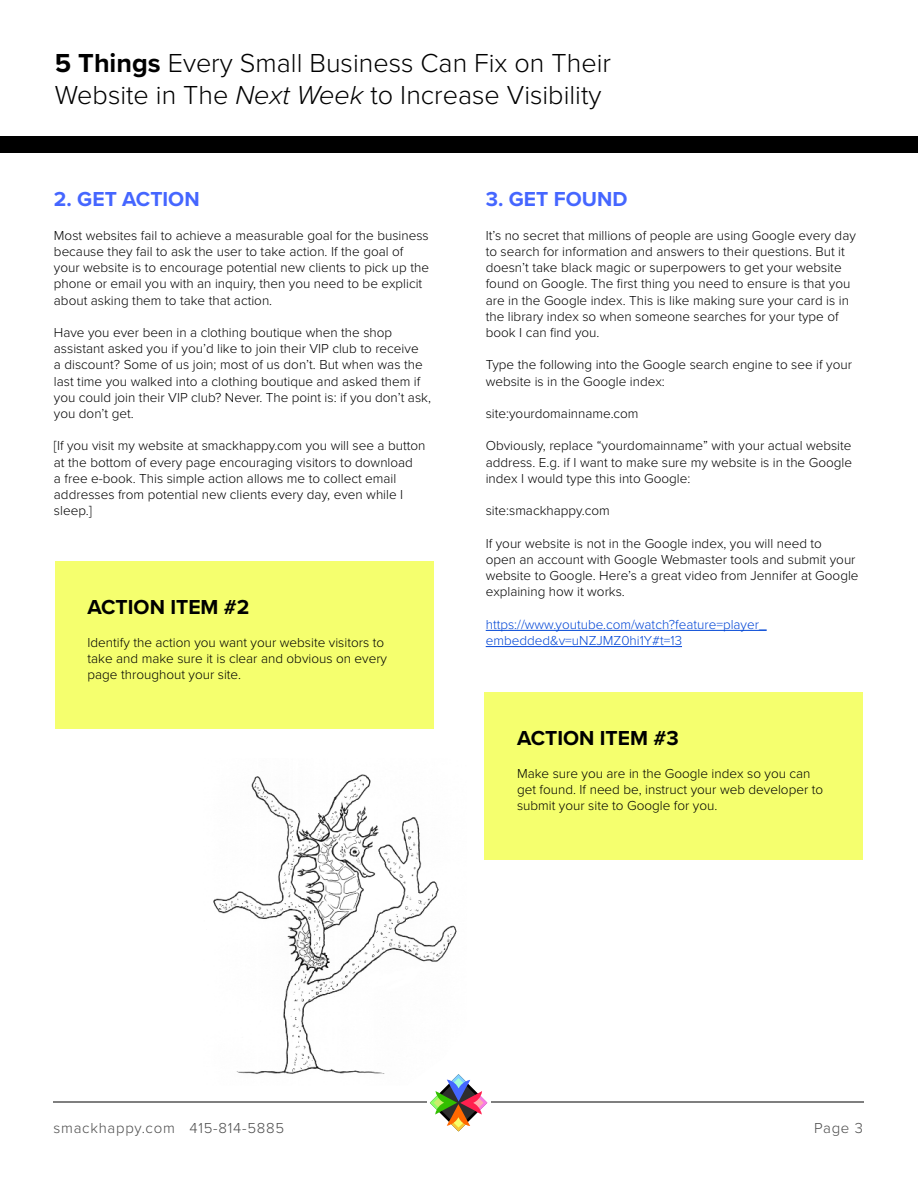
<style>
.page{position:relative;width:918px;height:1188px;background:#fff}
.page>*{position:absolute;margin:0;border:0;box-sizing:border-box;transform-origin:0 0}
.t1{font:300 27px/32.4px "Proxima Nova";color:#000}
.t2{font:700 21px "Proxima Nova";color:#000}
.t3{font:700 21px "Proxima Nova";color:#4566ff}
.t4{font:300 15px "Proxima Nova";letter-spacing:.05em;color:#4c4c4c}
.t5{font:300 13.5px/16.2px "Proxima Nova";color:#000}
.t6{font:300 13.5px/16.2px "Proxima Nova";color:#0045d6}
.s1{font-weight:700}
.s2{font-style:italic}
</style>
<div class="page">
<div style="left:0;top:136px;width:918px;height:16px;background:#000"></div>
<hr style="left:54px;top:1101px;width:810px;height:2px;background:#7f7f7f">
<div style="left:427px;top:1074px;width:63px;height:58px;background:#fff"></div>
<svg style="left:430px;top:1080px;width:58px;height:52px"></svg>
<hr style="left:486px;top:630px;width:281px;height:1px;background:#0045d6">
<hr style="left:486px;top:646px;width:196px;height:1px;background:#0045d6">
<div style="left:55px;top:561px;width:379px;height:168px;background:#f5ff6e"></div>
<div style="left:484px;top:692px;width:379px;height:168px;background:#f5ff6e"></div>
<img style="left:213px;top:774px;width:254px;height:311px">
<h1 class="t1" style="left:55px;top:48px;width:558px"><span class="s1">5 Things</span> Every Small Business Can Fix on Their<br>Website in The <span class="s2">Next Week</span> to Increase Visibility</h1>
<h2 class="t3" style="left:54px;top:190px;width:147px">2. GET ACTION</h2>
<p class="t5" style="left:54px;top:228px;width:377px">Most websites fail to achieve a measurable goal for the business because they fail to ask the user to take action. If the goal of your website is to encourage potential new clients to pick up the phone or email you with an inquiry, then you need to be explicit about asking them to take that action.</p>
<p class="t5" style="left:54px;top:325px;width:379px">Have you ever been in a clothing boutique when the shop assistant asked you if you’d like to join their VIP club to receive<br>a discount? Some of us join; most of us don’t. But when was the last time you walked into a clothing boutique and asked them if you could join their VIP club? Never. The point is: if you don’t ask, you don’t get.</p>
<p class="t5" style="left:54px;top:439px;width:373px">[If you visit my website at smackhappy.com you will see a button at the bottom of every page encouraging visitors to download<br>a free e-book. This simple action allows me to collect email addresses from potential new clients every day, even while I sleep.]</p>
<h2 class="t2" style="left:88px;top:599px;width:163px">ACTION ITEM #2</h2>
<p class="t5" style="left:88px;top:635px;width:301px">Identify the action you want your website visitors to take and make sure it is clear and obvious on every page throughout your site.</p>
<h2 class="t3" style="left:486px;top:190px;width:143px">3. GET FOUND</h2>
<p class="t5" style="left:486px;top:228px;width:372px">It’s no secret that millions of people are using Google every day to search for information and answers to their questions. But it doesn’t take black magic or superpowers to get your website found on Google. The first thing you need to ensure is that you are in the Google index. This is like making sure your card is in the library index so when someone searches for your type of book I can find you.</p>
<p class="t5" style="left:486px;top:358px;width:368px">Type the following into the Google search engine to see if your website is in the Google index:</p>
<p class="t5" style="left:486px;top:406px;width:154px">site:yourdomainname.com</p>
<p class="t5" style="left:486px;top:439px;width:368px;text-align:justify">Obviously, replace “yourdomainname” with your actual website address. E.g. if I want to make sure my website is in the Google index I would type this into Google:</p>
<p class="t5" style="left:486px;top:503px;width:125px">site:smackhappy.com</p>
<p class="t5" style="left:486px;top:536px;width:374px">If your website is not in the Google index, you will need to<br>open an account with Google Webmaster tools and submit your website to Google. Here’s a great video from Jennifer at Google explaining how it works.</p>
<p class="t6" style="left:486px;top:617px;width:282px">https://www.youtube.com/watch?feature=player_ embedded&amp;v=uNZJMZ0hi1Y#t=13</p>
<h2 class="t2" style="left:517px;top:730px;width:163px">ACTION ITEM #3</h2>
<p class="t5" style="left:517px;top:766px;width:308px">Make sure you are in the Google index so you can get found. If need be, instruct your web developer to submit your site to Google for you.</p>
<p class="t4" style="left:53px;top:1121px;width:232px">smackhappy.com 415-814-5885</p>
<p class="t4" style="left:814px;top:1121px;width:50px">Page 3</p>
</div>
